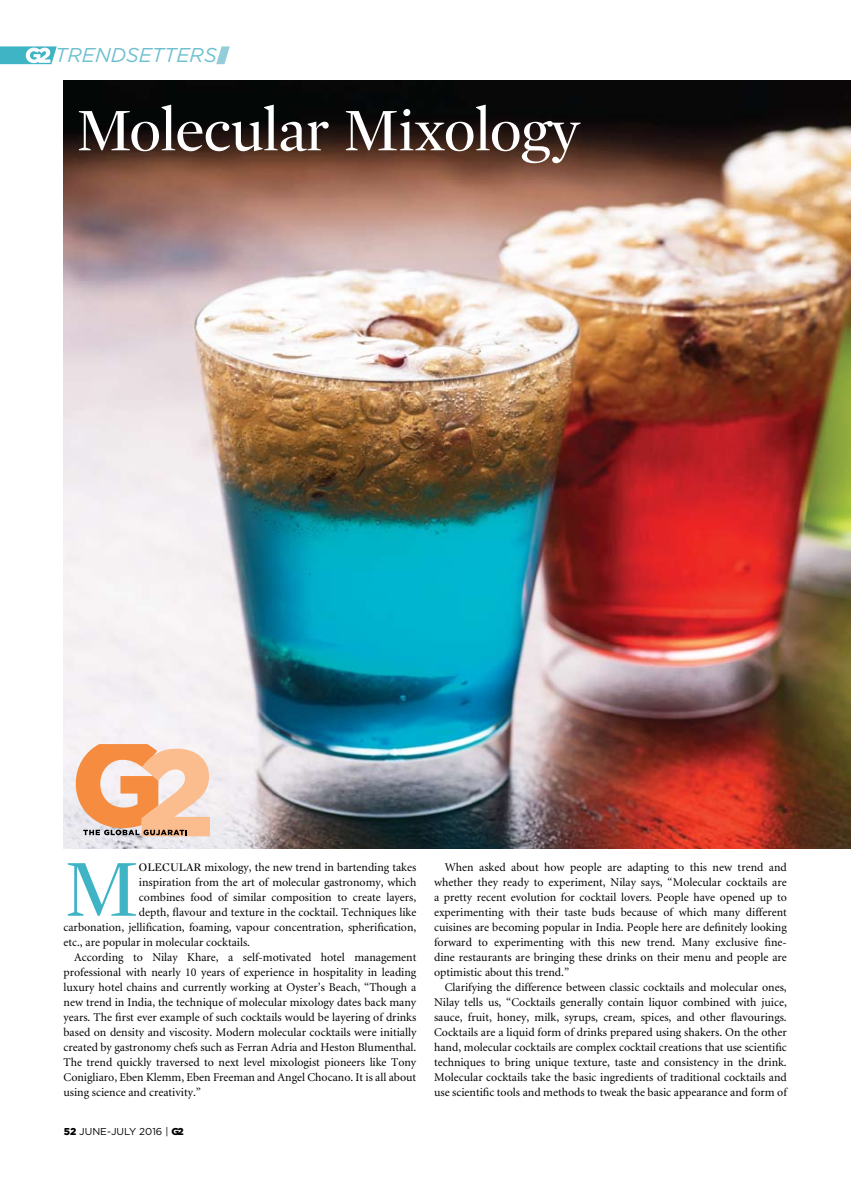
<style>
.page{position:relative;width:851px;height:1188px;background:#fff}
.page>*{position:absolute;margin:0;border:0;box-sizing:border-box;transform-origin:0 0}
.t1{font:82.5px "Mercury Display";color:#3eb4c5}
.t2{font:61.5px "Mercury Display";letter-spacing:-.02em;color:#fff}
.t3{font:italic 20px "Gotham";color:#6fc0cf}
.t4{font:11.88px/15px "Minion";color:#000;text-align:justify}
.t5{font:10px "Gotham";color:#000}
.s1{font-family:"Mercury Display"}
.s2{font-weight:900}
</style>
<div class="page">
<img style="left:63px;top:80px;width:787px;height:767px">
<svg style="left:0;top:46px;width:57px;height:18px"></svg>
<svg style="left:216px;top:46px;width:14px;height:18px"></svg>
<svg style="left:76px;top:743px;width:134px;height:93px"></svg>
<h3 class="t3" style="left:55px;top:43px;width:163px">TRENDSETTERS</h3>
<h2 class="t2" style="left:76px;top:91px;width:505px">Molecular Mixology</h2>
<h1 class="t1" style="left:63px;top:836px;width:77px">M</h1>
<p class="t4" style="left:139px;top:859px;width:279px"><span class="s1">OLECULAR</span> mixology, the new trend in bartending takes</p>
<p class="t4" style="left:139px;top:874px;width:279px">inspiration from the art of molecular gastronomy, which</p>
<p class="t4" style="left:139px;top:889px;width:279px">combines food of similar composition to create layers,</p>
<p class="t4" style="left:139px;top:904px;width:279px">depth, flavour and texture in the cocktail. Techniques like</p>
<p class="t4" style="left:63px;top:919px;width:354px">carbonation, jellification, foaming, vapour concentration, spherification,</p>
<p class="t4" style="left:63px;top:934px;width:188px">etc., are popular in molecular cocktails.</p>
<p class="t4" style="left:74px;top:949px;width:343px">According to Nilay Khare, a self-motivated hotel management</p>
<p class="t4" style="left:63px;top:964px;width:354px">professional with nearly 10 years of experience in hospitality in leading</p>
<p class="t4" style="left:63px;top:979px;width:354px">luxury hotel chains and currently working at Oyster’s Beach, “Though a</p>
<p class="t4" style="left:63px;top:994px;width:354px">new trend in India, the technique of molecular mixology dates back many</p>
<p class="t4" style="left:63px;top:1009px;width:354px">years. The first ever example of such cocktails would be layering of drinks</p>
<p class="t4" style="left:63px;top:1024px;width:354px">based on density and viscosity. Modern molecular cocktails were initially</p>
<p class="t4" style="left:63px;top:1039px;width:354px">created by gastronomy chefs such as Ferran Adria and Heston Blumenthal.</p>
<p class="t4" style="left:63px;top:1054px;width:354px">The trend quickly traversed to next level mixologist pioneers like Tony</p>
<p class="t4" style="left:63px;top:1069px;width:354px">Conigliaro, Eben Klemm, Eben Freeman and Angel Chocano. It is all about</p>
<p class="t4" style="left:63px;top:1084px;width:139px">using science and creativity.”</p>
<p class="t5" style="left:64px;top:1124px;width:121px"><span class="s2">52</span> JUNE-JULY 2016 | <span class="s2">G2</span></p>
<p class="t4" style="left:434px;top:859px;width:354px;text-indent:11px">When asked about how people are adapting to this new trend and whether they ready to experiment, Nilay says, “Molecular cocktails are a pretty recent evolution for cocktail lovers. People have opened up to experimenting with their taste buds because of which many different cuisines are becoming popular in India. People here are definitely looking forward to experimenting with this new trend. Many exclusive fine&shy;dine restaurants are bringing these drinks on their menu and people are optimistic about this trend.”</p>
<p class="t4" style="left:434px;top:979px;width:354px;text-indent:11px">Clarifying the difference between classic cocktails and molecular ones, Nilay tells us, “Cocktails generally contain liquor combined with juice, sauce, fruit, honey, milk, syrups, cream, spices, and other flavourings.<br>Cocktails are a liquid form of drinks prepared using shakers. On the other hand, molecular cocktails are complex cocktail creations that use scientific techniques to bring unique texture, taste and consistency in the drink.<br>Molecular cocktails take the basic ingredients of traditional cocktails and use scientific tools and methods to tweak the basic appearance and form of</p>
</div>
